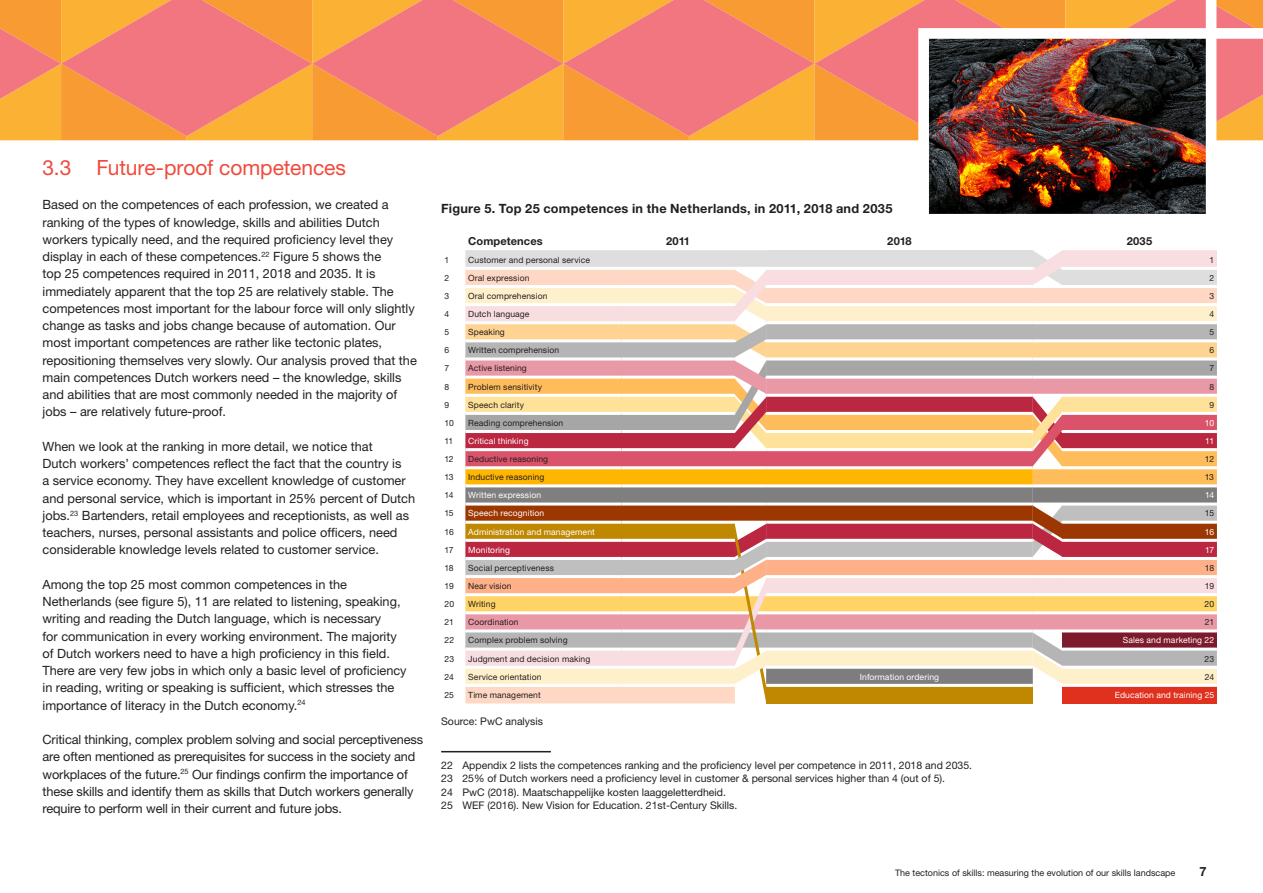
<style>
.page{position:relative;width:1263px;height:893px;background:#fff}
.page>*{position:absolute;margin:0;border:0;box-sizing:border-box;transform-origin:0 0}
.Kop_2{font:21px "Helvetica Neue";letter-spacing:-.005em;color:#ef4b3d}
.Body{font:12.75px/17.2px "Helvetica Neue";color:#231f20}
.Figuur_titel{font:700 12.75px "Helvetica Neue";letter-spacing:.02em;color:#231f20}
.t1{font:700 11.1px "Helvetica Neue";letter-spacing:.01em;color:#231f20}
.Voetnoot{font:10.5px "Helvetica Neue";color:#231f20}
.Figuur_Source{font:10.5px "Helvetica Neue";color:#231f20}
.t2{font:9px "Helvetica Neue";color:#231f20}
.t3{font:8.55px "Helvetica Neue";letter-spacing:.01em;color:#231f20}
.t4{font:8.55px "Helvetica Neue";letter-spacing:.01em;color:#fff}
</style>
<div class="page">
<svg style="left:0;top:0;width:1263px;height:140px;background:#f58f58"></svg>
<svg style="left:465px;top:250px;width:752px;height:453px;background:#e0b69f"></svg>
<hr style="left:441px;top:751px;width:110px;height:1px;background:#231f20">
<svg style="left:908px;top:0;width:314px;height:141px;background:#f69559"></svg>
<img style="left:913px;top:23px;width:350px;height:191px">
<p class="Kop_2" style="left:43px;top:155px;width:305px">3.3 Future-proof competences</p>
<p class="Body" style="left:43px;top:196px;width:376px">Based on the competences of each profession, we created a ranking of the types of knowledge, skills and abilities Dutch workers typically need, and the required proficiency level they display in each of these competences.<sup>22</sup> Figure 5 shows the<br>top 25 competences required in 2011, 2018 and 2035. It is immediately apparent that the top 25 are relatively stable. The competences most important for the labour force will only slightly change as tasks and jobs change because of automation. Our most important competences are rather like tectonic plates, repositioning themselves very slowly. Our analysis proved that the main competences Dutch workers need – the knowledge, skills and abilities that are most commonly needed in the majority of jobs – are relatively future-proof.</p>
<p class="Body" style="left:43px;top:437px;width:374px">When we look at the ranking in more detail, we notice that<br>Dutch workers’ competences reflect the fact that the country is<br>a service economy. They have excellent knowledge of customer and personal service, which is important in 25% percent of Dutch jobs.<sup>23</sup> Bartenders, retail employees and receptionists, as well as teachers, nurses, personal assistants and police officers, need considerable knowledge levels related to customer service.</p>
<p class="Body" style="left:43px;top:575px;width:366px">Among the top 25 most common competences in the Netherlands (see figure 5), 11 are related to listening, speaking, writing and reading the Dutch language, which is necessary<br>for communication in every working environment. The majority of Dutch workers need to have a high proficiency in this field.<br>There are very few jobs in which only a basic level of proficiency in reading, writing or speaking is sufficient, which stresses the importance of literacy in the Dutch economy.<sup>24</sup></p>
<p class="Body" style="left:43px;top:731px;width:382px">Critical thinking, complex problem solving and social perceptiveness are often mentioned as prerequisites for success in the society and workplaces of the future.<sup>25</sup> Our findings confirm the importance of these skills and identify them as skills that Dutch workers generally require to perform well in their current and future jobs.</p>
<p class="Figuur_titel" style="left:441px;top:201px;width:453px">Figure 5. Top 25 competences in the Netherlands, in 2011, 2018 and 2035</p>
<p class="t1" style="left:468px;top:234px;width:76px">Competences</p>
<p class="t1" style="left:666px;top:234px;width:25px">2011</p>
<p class="t1" style="left:887px;top:234px;width:26px">2018</p>
<p class="t1" style="left:1127px;top:234px;width:27px">2035</p>
<p class="t3" style="left:445px;top:254px;width:6px">1</p>
<p class="t3" style="left:468px;top:254px;width:123px">Customer and personal service</p>
<p class="t3" style="left:1209px;top:254px;width:6px">1</p>
<p class="t3" style="left:445px;top:273px;width:6px">2</p>
<p class="t3" style="left:468px;top:273px;width:63px">Oral expression</p>
<p class="t3" style="left:1209px;top:273px;width:6px">2</p>
<p class="t3" style="left:445px;top:291px;width:6px">3</p>
<p class="t3" style="left:468px;top:291px;width:81px">Oral comprehension</p>
<p class="t3" style="left:1209px;top:291px;width:6px">3</p>
<p class="t3" style="left:445px;top:309px;width:6px">4</p>
<p class="t3" style="left:468px;top:309px;width:63px">Dutch language</p>
<p class="t3" style="left:1209px;top:309px;width:6px">4</p>
<p class="t3" style="left:445px;top:327px;width:6px">5</p>
<p class="t3" style="left:468px;top:327px;width:38px">Speaking</p>
<p class="t3" style="left:1209px;top:327px;width:6px">5</p>
<p class="t3" style="left:445px;top:345px;width:6px">6</p>
<p class="t3" style="left:468px;top:345px;width:92px">Written comprehension</p>
<p class="t3" style="left:1209px;top:345px;width:6px">6</p>
<p class="t3" style="left:445px;top:363px;width:6px">7</p>
<p class="t3" style="left:468px;top:363px;width:60px">Active listening</p>
<p class="t3" style="left:1209px;top:363px;width:6px">7</p>
<p class="t3" style="left:445px;top:381px;width:6px">8</p>
<p class="t3" style="left:468px;top:381px;width:75px">Problem sensitivity</p>
<p class="t3" style="left:1209px;top:381px;width:6px">8</p>
<p class="t3" style="left:445px;top:400px;width:6px">9</p>
<p class="t3" style="left:468px;top:400px;width:57px">Speech clarity</p>
<p class="t3" style="left:1209px;top:400px;width:6px">9</p>
<p class="t3" style="left:445px;top:418px;width:11px">10</p>
<p class="t3" style="left:468px;top:418px;width:97px">Reading comprehension</p>
<p class="t4" style="left:1205px;top:418px;width:11px">10</p>
<p class="t3" style="left:445px;top:436px;width:10px">11</p>
<p class="t4" style="left:468px;top:436px;width:62px">Critical thinking</p>
<p class="t4" style="left:1205px;top:436px;width:10px">11</p>
<p class="t3" style="left:445px;top:454px;width:11px">12</p>
<p class="t3" style="left:468px;top:454px;width:81px">Deductive reasoning</p>
<p class="t3" style="left:1205px;top:454px;width:11px">12</p>
<p class="t3" style="left:445px;top:472px;width:11px">13</p>
<p class="t3" style="left:468px;top:472px;width:78px">Inductive reasoning</p>
<p class="t3" style="left:1205px;top:472px;width:11px">13</p>
<p class="t3" style="left:445px;top:490px;width:11px">14</p>
<p class="t4" style="left:468px;top:490px;width:74px">Written expression</p>
<p class="t4" style="left:1205px;top:490px;width:11px">14</p>
<p class="t3" style="left:445px;top:508px;width:11px">15</p>
<p class="t4" style="left:468px;top:508px;width:77px">Speech recognition</p>
<p class="t3" style="left:1205px;top:508px;width:11px">15</p>
<p class="t3" style="left:445px;top:526px;width:11px">16</p>
<p class="t4" style="left:468px;top:526px;width:128px">Administration and management</p>
<p class="t4" style="left:1205px;top:526px;width:11px">16</p>
<p class="t3" style="left:445px;top:545px;width:10px">17</p>
<p class="t4" style="left:468px;top:545px;width:43px">Monitoring</p>
<p class="t4" style="left:1205px;top:545px;width:10px">17</p>
<p class="t3" style="left:445px;top:563px;width:11px">18</p>
<p class="t3" style="left:468px;top:563px;width:87px">Social perceptiveness</p>
<p class="t3" style="left:1205px;top:563px;width:11px">18</p>
<p class="t3" style="left:445px;top:581px;width:11px">19</p>
<p class="t3" style="left:468px;top:581px;width:45px">Near vision</p>
<p class="t3" style="left:1205px;top:581px;width:11px">19</p>
<p class="t3" style="left:445px;top:599px;width:11px">20</p>
<p class="t3" style="left:468px;top:599px;width:29px">Writing</p>
<p class="t3" style="left:1204px;top:599px;width:11px">20</p>
<p class="t3" style="left:445px;top:617px;width:11px">21</p>
<p class="t3" style="left:468px;top:617px;width:52px">Coordination</p>
<p class="t3" style="left:1205px;top:617px;width:11px">21</p>
<p class="t3" style="left:445px;top:635px;width:11px">22</p>
<p class="t3" style="left:468px;top:635px;width:101px">Complex problem solving</p>
<p class="t4" style="left:1123px;top:635px;width:93px">Sales and marketing 22</p>
<p class="t3" style="left:445px;top:653px;width:11px">23</p>
<p class="t3" style="left:468px;top:653px;width:124px">Judgment and decision making</p>
<p class="t3" style="left:1204px;top:653px;width:11px">23</p>
<p class="t3" style="left:445px;top:671px;width:11px">24</p>
<p class="t3" style="left:468px;top:671px;width:75px">Service orientation</p>
<p class="t4" style="left:860px;top:671px;width:81px">Information ordering</p>
<p class="t3" style="left:1205px;top:671px;width:11px">24</p>
<p class="t3" style="left:445px;top:690px;width:11px">25</p>
<p class="t3" style="left:468px;top:690px;width:74px">Time management</p>
<p class="t4" style="left:1115px;top:690px;width:101px">Education and training 25</p>
<p class="Figuur_Source" style="left:441px;top:715px;width:103px">Source: PwC analysis</p>
<p class="Voetnoot" style="left:441px;top:759px;width:532px">22 Appendix 2 lists the competences ranking and the proficiency level per competence in 2011, 2018 and 2035.</p>
<p class="Voetnoot" style="left:441px;top:772px;width:505px">23 25% of Dutch workers need a proficiency level in customer &amp; personal services higher than 4 (out of 5).</p>
<p class="Voetnoot" style="left:441px;top:786px;width:286px">24 PwC (2018). Maatschappelijke kosten laaggeletterdheid.</p>
<p class="Voetnoot" style="left:441px;top:799px;width:298px">25 WEF (2016). New Vision for Education. 21st-Century Skills.</p>
<p class="t2" style="left:895px;top:867px;width:282px">The tectonics of skills: measuring the evolution of our skills landscape</p>
<p class="Figuur_titel" style="left:1199px;top:863px;width:9px">7</p>
</div>
